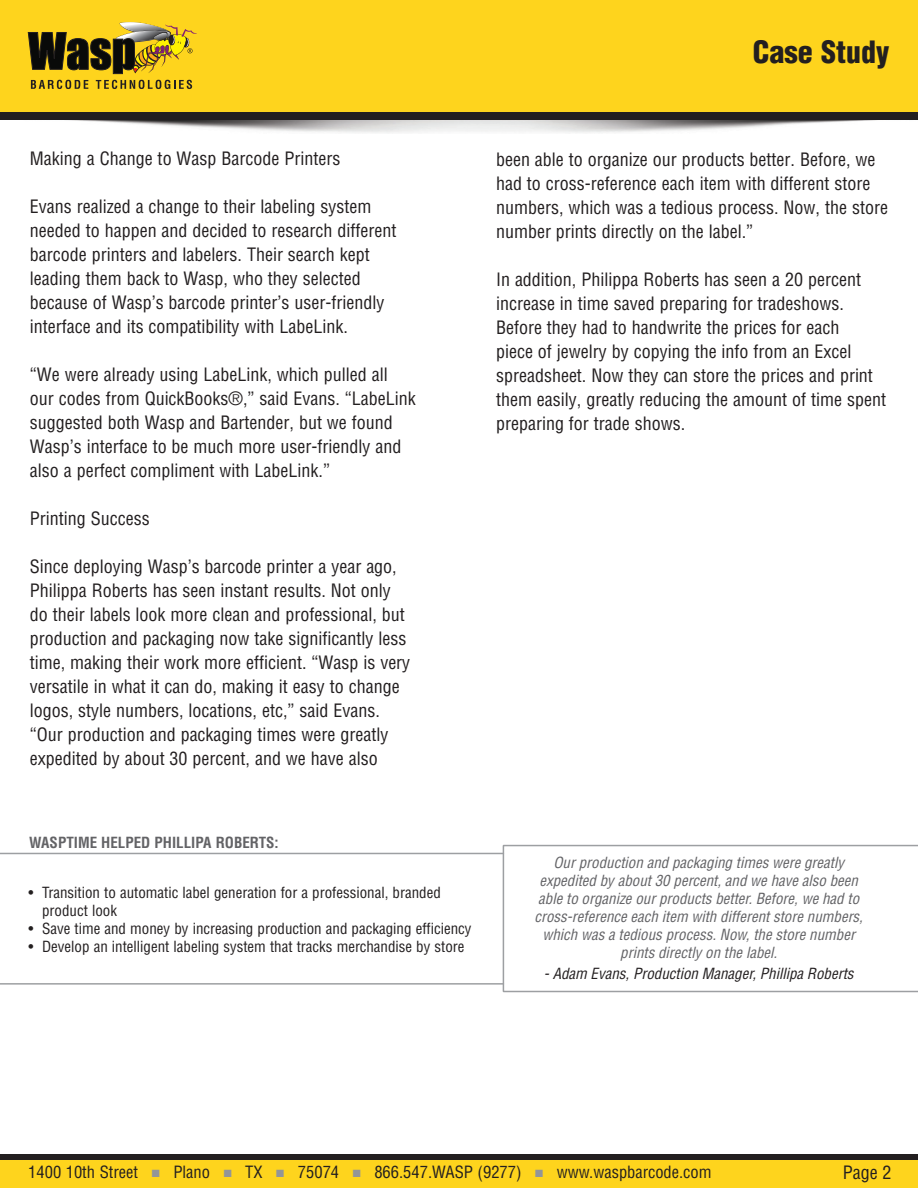
<style>
.page{position:relative;width:918px;height:1188px;background:#fff}
.page>*{position:absolute;margin:0;border:0;box-sizing:border-box;transform-origin:0 0}
.t1{font:900 condensed 30px "Helvetica LT Std";color:#231f20}
.WaspSlick_Features{font:condensed 18px/24px "Helvetica LT Std";color:#231f20}
.t2{font:condensed 16.5px "Helvetica LT Std";color:#231f20}
.t3{font:italic condensed 15px/18px "Helvetica LT Std";color:#636366;text-align:center}
.WaspSlick_Features-2{font:condensed 15px "Helvetica LT Std";color:#231f20}
.t4{font:italic condensed 15px "Helvetica LT Std";color:#231f20}
.WaspSlick_Features-3{font:700 condensed 15px "Helvetica LT Std";color:#636366}
.s1{color:#939598}
</style>
<div class="page">
<img style="left:68px;top:120px;width:809px;height:13px">
<div style="left:0;top:0;width:918px;height:114px;background:#fed41d"></div>
<div style="left:0;top:112px;width:918px;height:8px;background:#231f20"></div>
<div style="left:0;top:1154px;width:918px;height:30px;background:#231f20"></div>
<div style="left:0;top:1160px;width:918px;height:28px;background:#fed41d"></div>
<svg style="left:503px;top:845px;width:415px;height:147px"></svg>
<hr style="left:0;top:853px;width:503px;height:1px;background:#9d9fa2">
<hr style="left:0;top:983px;width:503px;height:2px;background:#9d9fa2">
<svg style="left:28px;top:22px;width:169px;height:52px"></svg>
<svg style="left:31px;top:80px;width:57px;height:9px"></svg>
<svg style="left:96px;top:80px;width:96px;height:9px"></svg>
<h1 class="t1" style="left:753px;top:33px;width:138px">Case Study</h1>
<p class="WaspSlick_Features" style="left:30px;top:147px;width:312px">Making a Change to Wasp Barcode Printers</p>
<p class="WaspSlick_Features" style="left:30px;top:195px;width:368px">Evans realized a change to their labeling system needed to happen and decided to research different barcode printers and labelers. Their search kept leading them back to Wasp, who they selected because of Wasp’s barcode printer’s user-friendly interface and its compatibility with LabeLink.</p>
<p class="WaspSlick_Features" style="left:30px;top:363px;width:387px">“We were already using LabeLink, which pulled all our codes from QuickBooks®,” said Evans. “LabeLink suggested both Wasp and Bartender, but we found Wasp’s interface to be much more user-friendly and also a perfect compliment with LabeLink.”</p>
<p class="WaspSlick_Features" style="left:30px;top:507px;width:121px">Printing Success</p>
<p class="WaspSlick_Features" style="left:30px;top:555px;width:382px">Since deploying Wasp’s barcode printer a year ago, Philippa Roberts has seen instant results. Not only do their labels look more clean and professional, but production and packaging now take significantly less time, making their work more efficient. “Wasp is very versatile in what it can do, making it easy to change logos, style numbers, locations, etc,” said Evans. “Our production and packaging times were greatly expedited by about 30 percent, and we have also</p>
<p class="WaspSlick_Features" style="left:496px;top:148px;width:393px">been able to organize our products better. Before, we had to cross-reference each item with different store numbers, which was a tedious process. Now, the store number prints directly on the label.”</p>
<p class="WaspSlick_Features" style="left:496px;top:268px;width:391px">In addition, Philippa Roberts has seen a 20 percent increase in time saved preparing for tradeshows.<br>Before they had to handwrite the prices for each<br>piece of jewelry by copying the info from an Excel spreadsheet. Now they can store the prices and print them easily, greatly reducing the amount of time spent preparing for trade shows.</p>
<p class="WaspSlick_Features-3" style="left:29px;top:833px;width:251px">WASPTIME HELPED PHILLIPA ROBERTS:</p>
<p class="WaspSlick_Features-2" style="left:29px;top:883px;width:414px">• Transition to automatic label generation for a professional, branded</p>
<p class="WaspSlick_Features-2" style="left:42px;top:901px;width:76px">product look</p>
<p class="WaspSlick_Features-2" style="left:29px;top:919px;width:444px">• Save time and money by increasing production and packaging efficiency</p>
<p class="WaspSlick_Features-2" style="left:29px;top:937px;width:437px">• Develop an intelligent labeling system that tracks merchandise by store</p>
<p class="t3" style="left:534px;top:854px;width:330px">Our production and packaging times were greatly expedited by about 30 percent, and we have also been able to organize our products better. Before, we had to cross-reference each item with different store numbers, which was a tedious process. Now, the store number prints directly on the label.</p>
<p class="t4" style="left:544px;top:964px;width:311px">- Adam Evans, Production Manager, Phillipa Roberts</p>
<p class="t2" style="left:28px;top:1162px;width:685px">1400 10th Street <span class="s1">■</span> Plano <span class="s1">■</span> TX <span class="s1">■</span> 75074 <span class="s1">■</span> 866.547.WASP (9277) <span class="s1">■</span> www.waspbarcode.com</p>
<p class="WaspSlick_Features" style="left:843px;top:1161px;width:50px">Page 2</p>
</div>
